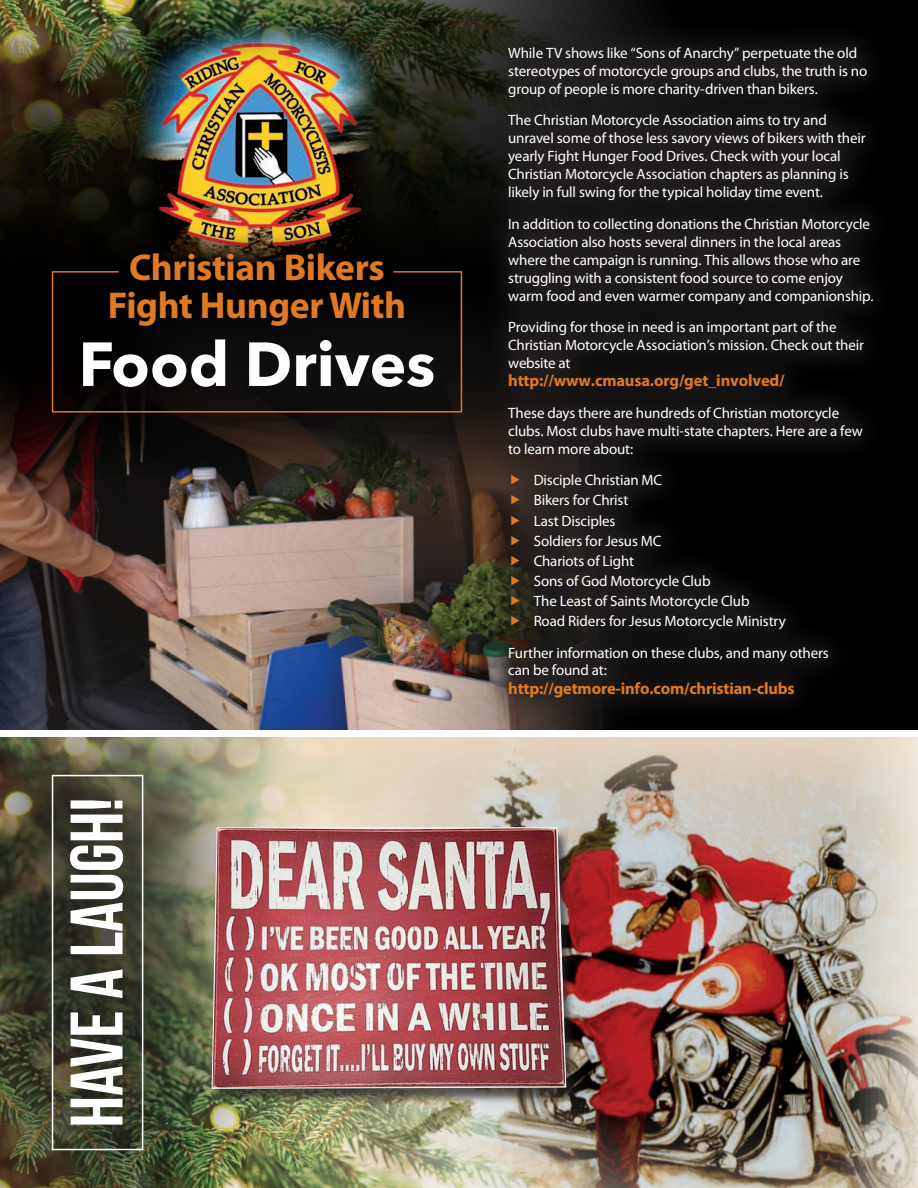
<style>
.page{position:relative;width:918px;height:1188px;background:#fff}
.page>*{position:absolute;margin:0;border:0;box-sizing:border-box;transform-origin:0 0}
.t1{font:74.25px "Bebas Neue";color:#fff}
.t2{font:700 61.5px "Avenir Next";color:#fff}
.t3{font:700 37.5px/37.5px "Myriad Pro";letter-spacing:-.01em;color:#e07924;text-align:center}
.t4{font:700 16.5px "Myriad Pro";letter-spacing:-.01em;color:#e07924}
.t5{font:15px/18px "Myriad Pro";letter-spacing:-.01em;color:#fff}
</style>
<div class="page">
<img style="left:0;top:0;width:918px;height:311px">
<img style="left:0;top:335px;width:657px;height:395px">
<img style="left:0;top:599px;width:326px;height:589px">
<svg style="left:76px;top:254px;width:404px;height:221px;background:#18130f"></svg>
<svg style="left:51px;top:270px;width:412px;height:143px;background:#0d0907"></svg>
<img style="left:137px;top:23px;width:239px;height:241px">
<img style="left:26px;top:737px;width:754px;height:451px">
<img style="left:780px;top:737px;width:138px;height:451px">
<div style="left:901px;top:275px;width:17px;height:288px;background:#000"></div>
<div style="left:0;top:730px;width:918px;height:7px;background:#fff"></div>
<div style="left:209px;top:829px;width:370px;height:277px;background:#231f20;opacity:.72"></div>
<img style="left:211px;top:827px;width:356px;height:262px">
<svg style="left:480px;top:18px;width:421px;height:708px;background:#151212"></svg>
<svg style="left:511px;top:475px;width:9px;height:10px"></svg>
<svg style="left:511px;top:495px;width:9px;height:10px"></svg>
<svg style="left:511px;top:515px;width:9px;height:10px"></svg>
<svg style="left:511px;top:536px;width:9px;height:9px"></svg>
<svg style="left:511px;top:556px;width:9px;height:9px"></svg>
<svg style="left:511px;top:576px;width:9px;height:9px"></svg>
<svg style="left:511px;top:596px;width:9px;height:10px"></svg>
<svg style="left:511px;top:616px;width:9px;height:10px"></svg>
<h3 class="t3" style="left:108px;top:248px;width:300px">Christian Bikers<br>Fight Hunger With</h3>
<h2 class="t2" style="left:79px;top:311px;width:358px">Food Drives</h2>
<h1 class="t1" style="left:56px;top:1128px;width:332px;rotate:-90deg">HAVE A LAUGH!</h1>
<p class="t5" style="left:508px;top:44px;width:361px">While TV shows like “Sons of Anarchy” perpetuate the old stereotypes of motorcycle groups and clubs, the truth is no group of people is more charity-driven than bikers.</p>
<p class="t5" style="left:508px;top:111px;width:359px">The Christian Motorcycle Association aims to try and unravel some of those less savory views of bikers with their yearly Fight Hunger Food Drives. Check with your local Christian Motorcycle Association chapters as planning is likely in full swing for the typical holiday time event.</p>
<p class="t5" style="left:508px;top:215px;width:367px">In addition to collecting donations the Christian Motorcycle Association also hosts several dinners in the local areas where the campaign is running. This allows those who are struggling with a consistent food source to come enjoy warm food and even warmer company and companionship.</p>
<p class="t5" style="left:508px;top:318px;width:357px;line-height:17.5px">Providing for those in need is an important part of the<br>Christian Motorcycle Association’s mission. Check out their website at</p>
<p class="t4" style="left:508px;top:370px;width:278px">http://www.cmausa.org/get_involved/</p>
<p class="t5" style="left:508px;top:404px;width:356px">These days there are hundreds of Christian motorcycle clubs. Most clubs have multi-state chapters. Here are a few to learn more about:</p>
<p class="t5" style="left:534px;top:470px;width:254px;line-height:20.1px">Disciple Christian MC<br>Bikers for Christ<br>Last Disciples<br>Soldiers for Jesus MC<br>Chariots of Light<br>Sons of God Motorcycle Club<br>The Least of Saints Motorcycle Club<br>Road Riders for Jesus Motorcycle Ministry</p>
<p class="t5" style="left:508px;top:644px;width:322px;line-height:17.4px">Further information on these clubs, and many others can be found at:</p>
<p class="t4" style="left:508px;top:678px;width:288px">http://getmore-info.com/christian-clubs</p>
</div>
